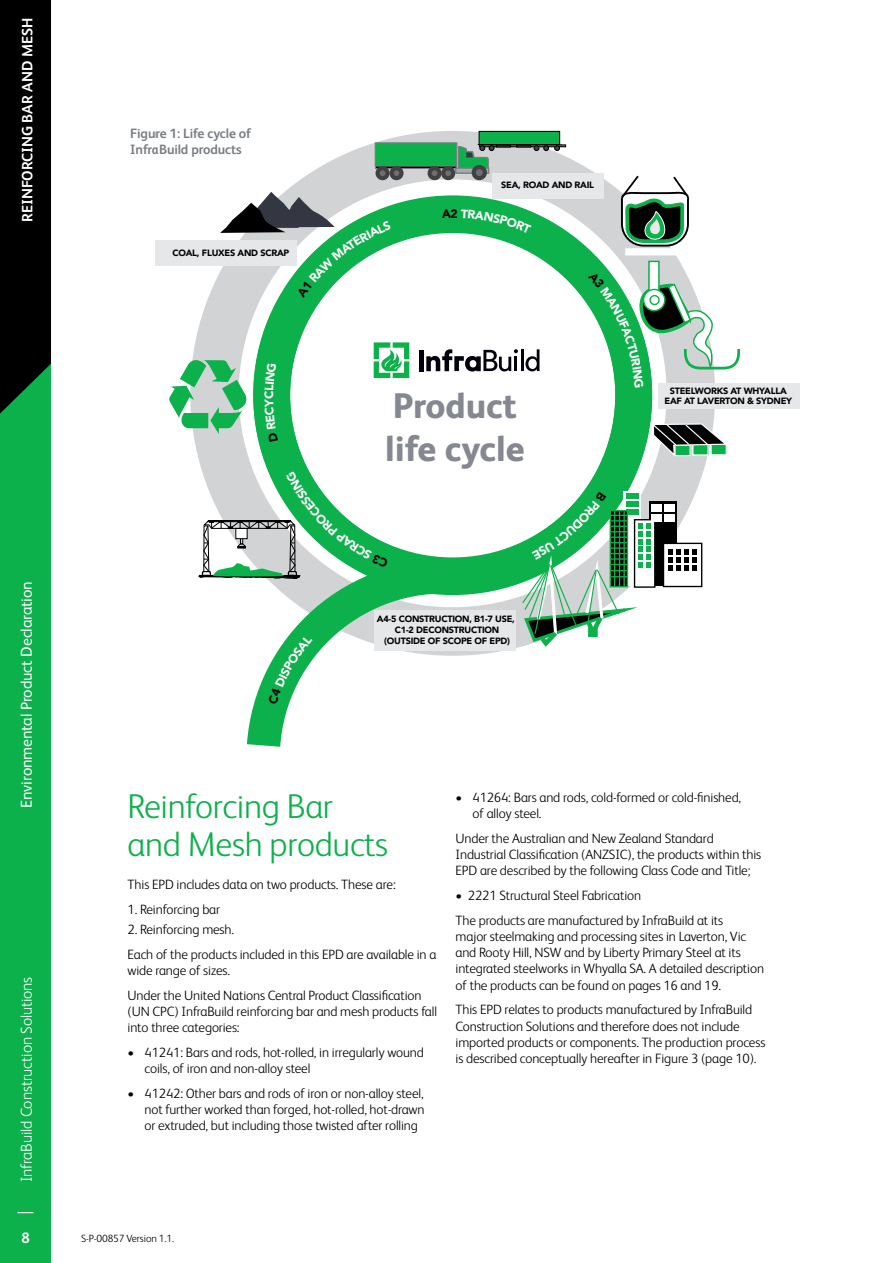
<style>
.page{position:relative;width:893px;height:1263px;background:#fff}
.page>*{position:absolute;margin:0;border:0;box-sizing:border-box;transform-origin:0 0}
.t1{font:800 35.7px/42.8px "FS Albert";color:#868891}
.t2{font:300 34.5px/37.5px "FS Albert";letter-spacing:-.01em;color:#0db14b}
.t3{font:300 15.75px "FS Albert";letter-spacing:-.005em;color:#fff}
.t4{font:15.75px "FS Albert";letter-spacing:-.01em;color:#fff}
.t5{font:700 15px "FS Albert";letter-spacing:-.005em;color:#fff}
.t6{font:300 13.5px/16.2px "FS Albert";letter-spacing:-.01em;color:#000}
.t7{font:700 13.5px/16.2px "FS Albert";letter-spacing:-.01em;color:#797d82}
.t8{font:900 12.15px "Avenir";color:#000}
.t9{font:300 10.5px "FS Albert";letter-spacing:-.01em;color:#000}
.t10{font:900 9.15px/10.6px "Avenir";letter-spacing:-.025em;color:#000;text-align:center}
</style>
<div class="page">
<div style="left:0;top:0;width:51px;height:1263px;background:#0db14b"></div>
<div style="left:0;top:0;width:51px;height:414px;background:#000"></div>
<svg style="left:18px;top:1212px;width:15px;height:1px"></svg>
<div style="left:419px;top:350px;width:5px;height:21px;background:#00000a"></div>
<hr style="left:521px;top:349px;width:2px;height:22px;background:#00000a">
<svg style="left:525px;top:349px;width:15px;height:22px"></svg>
<svg style="left:426px;top:349px;width:92px;height:22px"></svg>
<svg style="left:374px;top:342px;width:35px;height:36px"></svg>
<div style="left:253px;top:195px;width:399px;height:399px;border:37px solid #0db14b;border-radius:50%"></div>
<div style="left:190px;top:131px;width:525px;height:525px;border:48px solid #d1d3d4;border-radius:50%"></div>
<div style="left:649px;top:261px;width:10px;height:44px;background:#fff"></div>
<div style="left:648px;top:261px;width:12px;height:45px;border:2px solid #0db14b"></div>
<div style="left:625px;top:248px;width:60px;height:7px;background:#fff"></div>
<svg style="left:620px;top:175px;width:70px;height:72px"></svg>
<svg style="left:654px;top:423px;width:73px;height:33px"></svg>
<svg style="left:169px;top:360px;width:77px;height:74px"></svg>
<div style="left:649px;top:501px;width:28px;height:85px;background:#000"></div>
<div style="left:623px;top:491px;width:17px;height:95px;background:#fff"></div>
<div style="left:635px;top:520px;width:20px;height:67px;background:#fff"></div>
<div style="left:634px;top:519px;width:21px;height:69px;border:1px solid #000"></div>
<div style="left:663px;top:543px;width:39px;height:43px;background:#fff"></div>
<div style="left:663px;top:543px;width:39px;height:44px;border:1px solid #000"></div>
<svg style="left:668px;top:550px;width:29px;height:20px"></svg>
<div style="left:652px;top:504px;width:10px;height:8px;background:#fff"></div>
<div style="left:664px;top:504px;width:11px;height:8px;background:#fff"></div>
<div style="left:652px;top:514px;width:10px;height:7px;background:#fff"></div>
<div style="left:664px;top:514px;width:11px;height:7px;background:#fff"></div>
<svg style="left:247px;top:546px;width:245px;height:201px"></svg>
<div style="left:657px;top:383px;width:142px;height:25px;background:#e6e7e8"></div>
<div style="left:155px;top:240px;width:142px;height:25px;background:#e6e7e8"></div>
<div style="left:374px;top:611px;width:142px;height:40px;background:#e6e7e8"></div>
<div style="left:492px;top:173px;width:111px;height:25px;background:#e6e7e8"></div>
<div style="left:479px;top:131px;width:81px;height:13px;background:#0db14b"></div>
<div style="left:479px;top:131px;width:81px;height:14px;border:1px solid #000"></div>
<div style="left:479px;top:145px;width:87px;height:2px;border:1px solid #000"></div>
<div style="left:375px;top:163px;width:82px;height:6px;border:1px solid #797d82"></div>
<div style="left:375px;top:143px;width:82px;height:23px;background:#0db14b"></div>
<div style="left:375px;top:142px;width:82px;height:25px;border:1px solid #797d82"></div>
<div style="left:378px;top:168px;width:10px;height:10px;background:#6d6e71;border-radius:50%"></div>
<div style="left:376px;top:166px;width:14px;height:14px;border:4px solid #414042;border-radius:50%"></div>
<div style="left:392px;top:168px;width:9px;height:10px;background:#6d6e71;border-radius:50%"></div>
<div style="left:389px;top:166px;width:15px;height:14px;border:4px solid #414042;border-radius:50%"></div>
<div style="left:443px;top:168px;width:10px;height:10px;background:#6d6e71;border-radius:50%"></div>
<div style="left:441px;top:166px;width:14px;height:14px;border:4px solid #414042;border-radius:50%"></div>
<div style="left:430px;top:168px;width:10px;height:10px;background:#6d6e71;border-radius:50%"></div>
<div style="left:428px;top:166px;width:14px;height:14px;border:4px solid #414042;border-radius:50%"></div>
<svg style="left:454px;top:144px;width:109px;height:30px;background:#9eb3a8"></svg>
<div style="left:456px;top:168px;width:33px;height:5px;background:#a7a9ac"></div>
<div style="left:455px;top:167px;width:34px;height:7px;border:1px solid #797d82"></div>
<div style="left:474px;top:167px;width:11px;height:11px;background:#6d6e71;border-radius:50%"></div>
<div style="left:472px;top:165px;width:15px;height:15px;border:4px solid #414042;border-radius:50%"></div>
<svg style="left:264px;top:363px;width:14px;height:79px"></svg>
<svg style="left:220px;top:192px;width:171px;height:106px"></svg>
<svg style="left:442px;top:209px;width:9px;height:9px"></svg>
<div style="left:461px;top:209px;width:70px;height:24px;background:#0db14b"></div>
<svg style="left:588px;top:271px;width:153px;height:117px"></svg>
<svg style="left:198px;top:471px;width:190px;height:108px"></svg>
<svg style="left:521px;top:492px;width:130px;height:155px"></svg>
<svg style="left:268px;top:634px;width:45px;height:71px"></svg>
<p class="t5" style="left:17px;top:222px;width:205px;rotate:-90deg">REINFORCING BAR AND MESH</p>
<p class="t7" style="left:130px;top:125px;width:122px">Figure 1: Life cycle of<br>InfraBuild products</p>
<p class="t10" style="left:172px;top:247px;width:118px">COAL, FLUXES AND SCRAP</p>
<p class="t8" style="left:451px;top:203px;width:9px">2</p>
<p class="t10" style="left:501px;top:179px;width:94px">SEA, ROAD AND RAIL</p>
<p class="t4" style="left:16px;top:807px;width:228px;rotate:-90deg">Environmental Product Declaration</p>
<p class="t3" style="left:16px;top:1182px;width:207px;rotate:-90deg">InfraBuild Construction Solutions</p>
<p class="t5" style="left:21px;top:1227px;width:10px">8</p>
<h1 class="t1" style="left:385px;top:382px;width:141px">Product life cycle</h1>
<p class="t10" style="left:377px;top:614px;width:139px">A4-5 CONSTRUCTION, B1-7 USE,<br>C1-2 DECONSTRUCTION (OUTSIDE OF SCOPE OF EPD)</p>
<p class="t10" style="left:664px;top:385px;width:129px">STEELWORKS AT WHYALLA<br>EAF AT LAVERTON &amp; SYDNEY</p>
<h2 class="t2" style="left:128px;top:786px;width:262px">Reinforcing Bar and Mesh products</h2>
<p class="t6" style="left:128px;top:875px;width:270px">This EPD includes data on two products. These are:</p>
<p class="t6" style="left:128px;top:900px;width:94px">1. Reinforcing bar</p>
<p class="t6" style="left:128px;top:916px;width:310px;line-height:24.8px">2. Reinforcing mesh.<br>Each of the products included in this EPD are available in a</p>
<p class="t6" style="left:128px;top:957px;width:296px;line-height:24.8px">wide range of sizes.<br>Under the United Nations Central Product Classification</p>
<p class="t6" style="left:128px;top:1002px;width:311px">(UN CPC) InfraBuild reinforcing bar and mesh products fall into three categories:</p>
<p class="t6" style="left:145px;top:1043px;width:281px;text-indent:-17px">• 41241: Bars and rods, hot-rolled, in irregularly wound coils, of iron and non-alloy steel</p>
<p class="t6" style="left:145px;top:1084px;width:281px;text-align:justify;text-indent:-17px">• 41242: Other bars and rods of iron or non-alloy steel, not further worked than forged, hot-rolled, hot-drawn or extruded, but including those twisted after rolling</p>
<p class="t6" style="left:472px;top:789px;width:270px;text-indent:-17px">• 41264: Bars and rods, cold-formed or cold-finished, of alloy steel.</p>
<p class="t6" style="left:455px;top:830px;width:307px">Under the Australian and New Zealand Standard<br>Industrial Classification (ANZSIC), the products within this<br>EPD are described by the following Class Code and Title;</p>
<p class="t6" style="left:455px;top:882px;width:269px;line-height:24.8px">• 2221 Structural Steel Fabrication<br>The products are manufactured by InfraBuild at its</p>
<p class="t6" style="left:455px;top:928px;width:310px">major steelmaking and processing sites in Laverton, Vic and Rooty Hill, NSW and by Liberty Primary Steel at its integrated steelworks in Whyalla SA. A detailed description of the products can be found on pages 16 and 19.</p>
<p class="t6" style="left:455px;top:1001px;width:311px">This EPD relates to products manufactured by InfraBuild Construction Solutions and therefore does not include imported products or components. The production process is described conceptually hereafter in Figure 3 (page 10).</p>
<p class="t9" style="left:81px;top:1231px;width:95px">S-P-00857 Version 1.1.</p>
</div>
